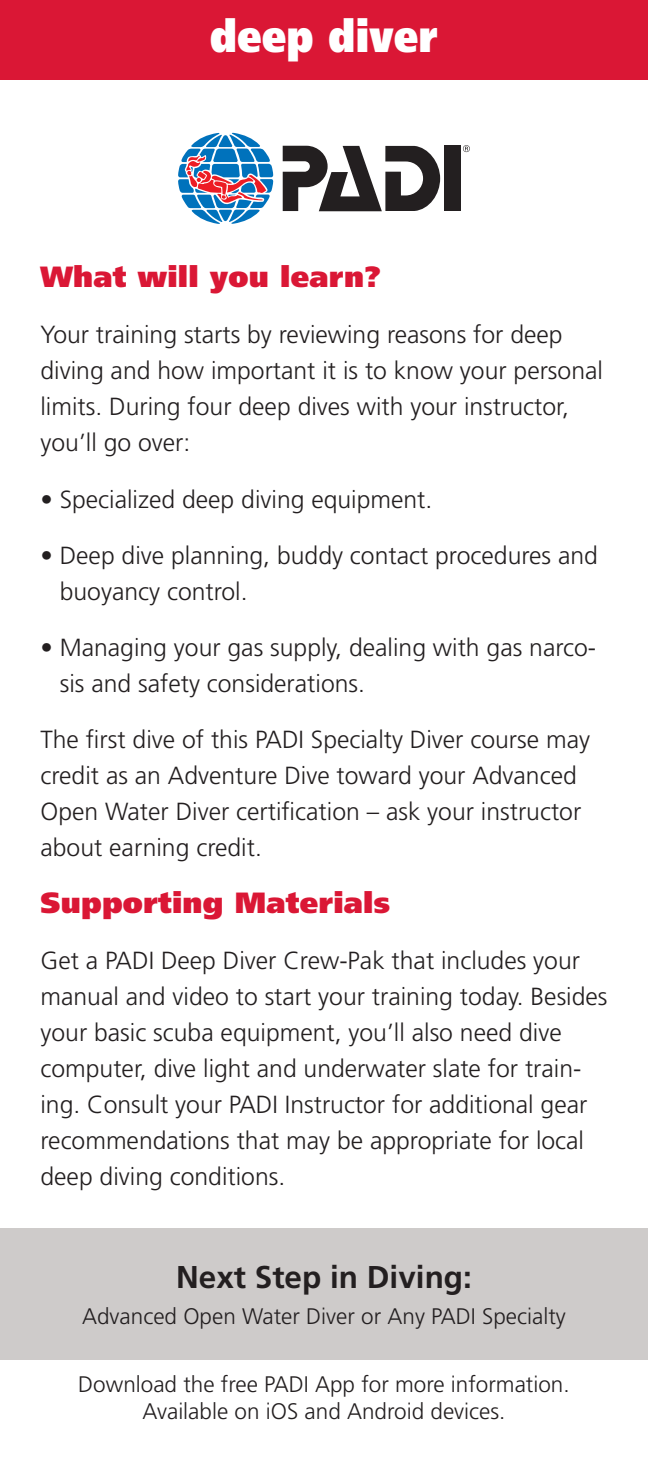
<style>
.page{position:relative;width:648px;height:1458px;background:#fff}
.page>*{position:absolute;margin:0;border:0;box-sizing:border-box;transform-origin:0 0}
.t1{font:900 45.23px "Frutiger LT Std";letter-spacing:.01em;color:#fff;scale:.85 1}
.t2{font:700 31.5px "Frutiger LT Std";color:#231f20}
.t3{font:900 29.25px "Frutiger LT Std";letter-spacing:.01em;color:#da1735}
.t4{font:300 24.75px/36px "Frutiger LT Std";color:#231f20}
.t5{font:300 22.5px/27px "Frutiger LT Std";color:#231f20;text-align:center}
</style>
<div class="page">
<div style="left:0;top:1228px;width:648px;height:132px;background:#cecbca"></div>
<svg style="left:178px;top:133px;width:95px;height:91px"></svg>
<svg style="left:463px;top:145px;width:7px;height:7px"></svg>
<svg style="left:283px;top:146px;width:157px;height:65px"></svg>
<div style="left:444px;top:146px;width:16px;height:65px;background:#231f20"></div>
<div style="left:0;top:0;width:648px;height:80px;background:#da1735"></div>
<p class="t1" style="left:210px;top:8px;width:269px">deep diver</p>
<p class="t3" style="left:40px;top:259px;width:342px">What will you learn?</p>
<p class="t4" style="left:40px;top:317px;width:564px">Your training starts by reviewing reasons for deep diving and how important it is to know your personal limits. During four deep dives with your instructor, you’ll go over:</p>
<p class="t4" style="left:40px;top:481px;width:393px">• Specialized deep diving equipment.</p>
<p class="t4" style="left:60px;top:538px;width:540px;text-indent:-19px">• Deep dive planning, buddy contact procedures and buoyancy control.</p>
<p class="t4" style="left:60px;top:630px;width:538px;text-indent:-19px">• Managing your gas supply, dealing with gas narco&shy;sis and safety considerations.</p>
<p class="t4" style="left:40px;top:722px;width:551px">The first dive of this PADI Specialty Diver course may credit as an Adventure Dive toward your Advanced Open Water Diver certification – ask your instructor about earning credit.</p>
<p class="t3" style="left:40px;top:884px;width:351px">Supporting Materials</p>
<p class="t4" style="left:40px;top:943px;width:569px">Get a PADI Deep Diver Crew-Pak that includes your manual and video to start your training today. Besides your basic scuba equipment, you’ll also need dive computer, dive light and underwater slate for train&shy;ing. Consult your PADI Instructor for additional gear recommendations that may be appropriate for local deep diving conditions.</p>
<p class="t2" style="left:176px;top:1259px;width:297px">Next Step in Diving:</p>
<p class="t5" style="left:82px;top:1303px;width:485px">Advanced Open Water Diver or Any PADI Specialty</p>
<p class="t5" style="left:78px;top:1371px;width:493px">Download the free PADI App for more information.<br>Available on iOS and Android devices.</p>
</div>
